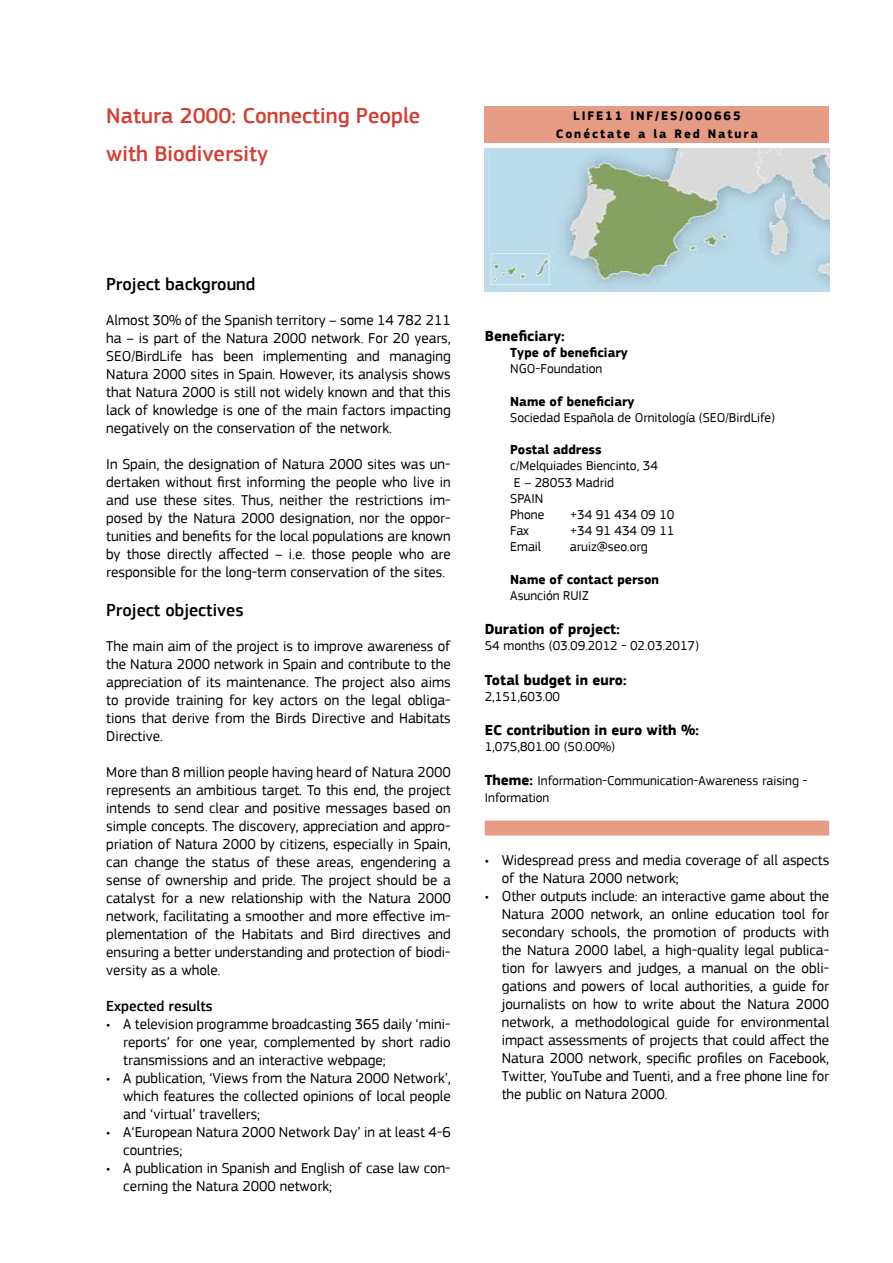
<style>
.page{position:relative;width:893px;height:1263px;background:#fff}
.page>*{position:absolute;margin:0;border:0;box-sizing:border-box;transform-origin:0 0}
.t1{font:500 22.5px/37.5px "PF Square Sans Pro";color:#d33f36}
.t2{font:500 18px "PF Square Sans Pro";color:#000}
.t3{font:15px/18px "PF Square Sans Pro";color:#000;text-align:justify}
.t4{font:700 15px "PF Square Sans Pro";color:#000}
.t5{font:500 15px "PF Square Sans Pro";color:#000}
.t6{font:13.5px/16.2px "PF Square Sans Pro";color:#000}
.t7{font:700 13.5px "PF Square Sans Pro";color:#000}
.t8{font:700 12.75px/18px "PF Square Sans Pro";letter-spacing:.15em;color:#000;text-align:center}
.s1{font-weight:700;font-size:15px}
</style>
<div class="page">
<svg style="left:484px;top:148px;width:346px;height:1px"></svg>
<img style="left:485px;top:149px;width:344px;height:142px">
<div style="left:485px;top:820px;width:344px;height:15px;background:#e69b85"></div>
<div style="left:485px;top:106px;width:344px;height:37px;background:#e69b85"></div>
<h1 class="t1" style="left:106px;top:97px;width:316px">Natura 2000: Connecting People with Biodiversity</h1>
<p class="t8" style="left:556px;top:107px;width:204px">LIFE11 INF/ES/000665<br>Conéctate a la Red Natura</p>
<p class="t2" style="left:106px;top:273px;width:151px">Project background</p>
<p class="t3" style="left:106px;top:311px;width:346px">Almost 30% of the Spanish territory – some 14 782 211 ha – is part of the Natura 2000 network. For 20 years, SEO/BirdLife has been implementing and managing Natura 2000 sites in Spain. However, its analysis shows that Natura 2000 is still not widely known and that this lack of knowledge is one of the main factors impacting negatively on the conservation of the network.</p>
<p class="t3" style="left:106px;top:455px;width:346px">In Spain, the designation of Natura 2000 sites was un&shy;dertaken without first informing the people who live in and use these sites. Thus, neither the restrictions im&shy;posed by the Natura 2000 designation, nor the oppor&shy;tunities and benefits for the local populations are known by those directly affected – i.e. those people who are responsible for the long-term conservation of the sites.</p>
<p class="t2" style="left:106px;top:599px;width:139px">Project objectives</p>
<p class="t3" style="left:106px;top:637px;width:346px">The main aim of the project is to improve awareness of the Natura 2000 network in Spain and contribute to the appreciation of its maintenance. The project also aims to provide training for key actors on the legal obliga&shy;tions that derive from the Birds Directive and Habitats Directive.</p>
<p class="t3" style="left:106px;top:763px;width:346px">More than 8 million people having heard of Natura 2000 represents an ambitious target. To this end, the project intends to send clear and positive messages based on simple concepts. The discovery, appreciation and appro&shy;priation of Natura 2000 by citizens, especially in Spain, can change the status of these areas, engendering a sense of ownership and pride. The project should be a catalyst for a new relationship with the Natura 2000 network, facilitating a smoother and more effective im&shy;plementation of the Habitats and Bird directives and ensuring a better understanding and protection of biodi&shy;versity as a whole.</p>
<p class="t5" style="left:106px;top:997px;width:108px">Expected results</p>
<p class="t3" style="left:123px;top:1015px;width:329px;text-indent:-17px">• A television programme broadcasting 365 daily ‘mini&shy;reports’ for one year, complemented by short radio transmissions and an interactive webpage;</p>
<p class="t3" style="left:123px;top:1069px;width:329px;text-indent:-17px">• A publication, ‘Views from the Natura 2000 Network’, which features the collected opinions of local people and ‘virtual’ travellers;</p>
<p class="t3" style="left:123px;top:1123px;width:329px;text-indent:-17px">• A‘European Natura 2000 Network Day’ in at least 4-6 countries;</p>
<p class="t3" style="left:123px;top:1159px;width:329px;text-indent:-17px">• A publication in Spanish and English of case law con&shy;cerning the Natura 2000 network;</p>
<p class="t4" style="left:485px;top:327px;width:81px">Beneficiary:</p>
<p class="t7" style="left:510px;top:344px;width:119px">Type of beneficiary</p>
<p class="t6" style="left:510px;top:361px;width:94px">NGO-Foundation</p>
<p class="t7" style="left:510px;top:393px;width:126px">Name of beneficiary</p>
<p class="t6" style="left:510px;top:409px;width:266px">Sociedad Española de Ornitología (SEO/BirdLife)</p>
<p class="t7" style="left:510px;top:442px;width:93px">Postal address</p>
<p class="t6" style="left:510px;top:458px;width:149px">c/Melquiades Biencinto, 34<br>E – 28053 Madrid<br>SPAIN<br>Phone</p>
<p class="t6" style="left:570px;top:507px;width:106px">+34 91 434 09 10</p>
<p class="t6" style="left:510px;top:523px;width:20px">Fax</p>
<p class="t6" style="left:570px;top:523px;width:106px">+34 91 434 09 11</p>
<p class="t6" style="left:510px;top:539px;width:32px">Email</p>
<p class="t6" style="left:570px;top:539px;width:80px">aruiz@seo.org</p>
<p class="t7" style="left:510px;top:571px;width:150px">Name of contact person</p>
<p class="t6" style="left:510px;top:588px;width:80px">Asunción RUIZ</p>
<p class="t4" style="left:485px;top:620px;width:137px">Duration of project:</p>
<p class="t6" style="left:485px;top:638px;width:216px">54 months (03.09.2012 - 02.03.2017)</p>
<p class="t4" style="left:485px;top:671px;width:143px">Total budget in euro:</p>
<p class="t6" style="left:485px;top:688px;width:77px">2,151,603.00</p>
<p class="t4" style="left:485px;top:721px;width:216px">EC contribution in euro with %:</p>
<p class="t6" style="left:485px;top:739px;width:132px">1,075,801.00 (50.00%)</p>
<p class="t6" style="left:485px;top:773px;width:324px"><span class="s1">Theme:</span> Information-Communication-Awareness raising -<br>Information</p>
<p class="t3" style="left:502px;top:851px;width:329px;text-indent:-17px">• Widespread press and media coverage of all aspects of the Natura 2000 network;</p>
<p class="t3" style="left:502px;top:887px;width:329px;text-indent:-17px">• Other outputs include: an interactive game about the Natura 2000 network, an online education tool for secondary schools, the promotion of products with the Natura 2000 label, a high-quality legal publica&shy;tion for lawyers and judges, a manual on the obli&shy;gations and powers of local authorities, a guide for journalists on how to write about the Natura 2000 network, a methodological guide for environmental impact assessments of projects that could affect the Natura 2000 network, specific profiles on Facebook, Twitter, YouTube and Tuenti, and a free phone line for the public on Natura 2000.</p>
</div>
